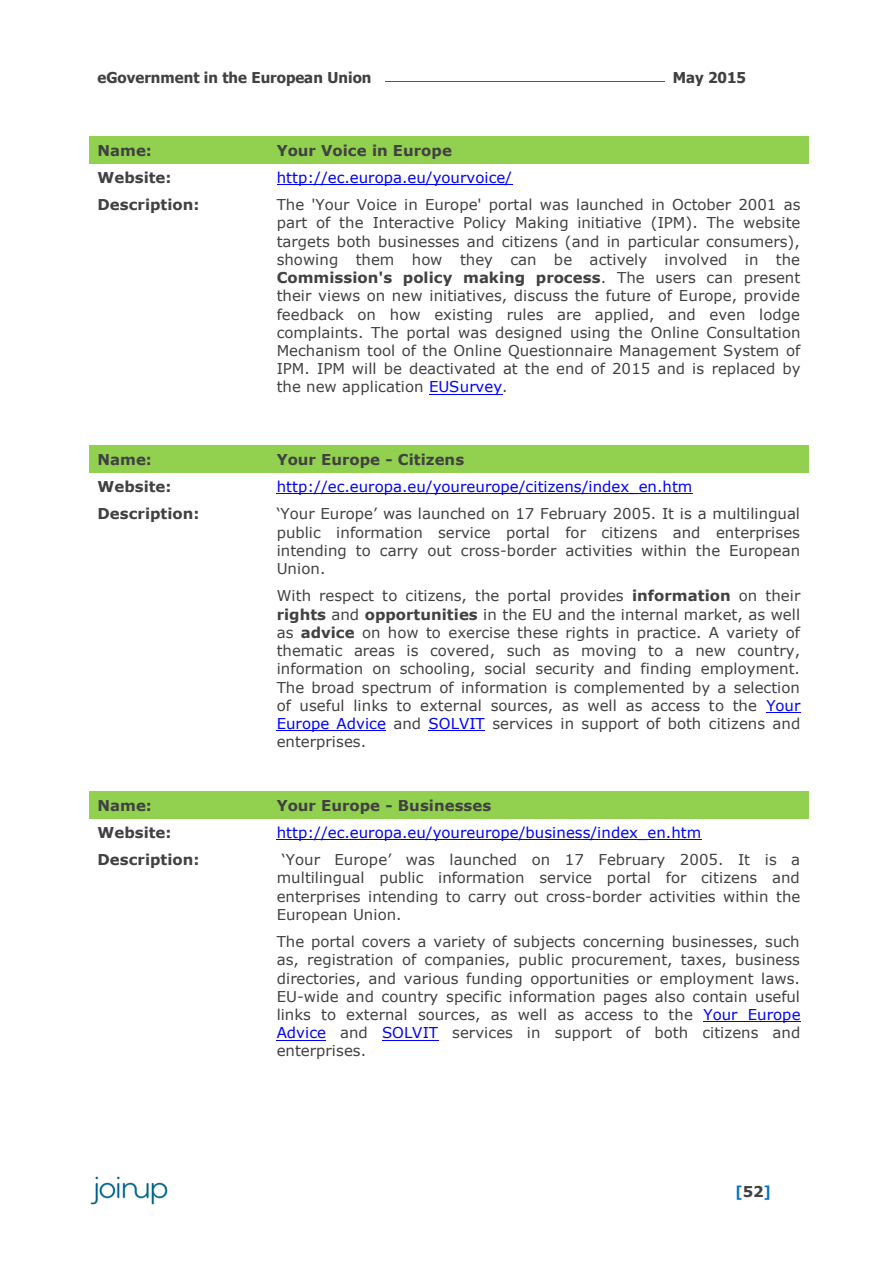
<style>
.page{position:relative;width:893px;height:1263px;background:#fff}
.page>*{position:absolute;margin:0;border:0;box-sizing:border-box;transform-origin:0 0}
.t1{font:15px/18.3px "Verdana";color:#414141;text-align:justify}
.t2{font:15px "Verdana";color:#00f}
.t3{font:700 15px "Verdana";color:#414141}
.t4{font:700 15px "Tahoma";color:#414141}
.t5{font:700 15px "Tahoma";color:#0070c0}
.s1{font-weight:700}
.s2{color:#00f}
.s3{font-family:"Verdana";color:#414141}
</style>
<div class="page">
<img style="left:90px;top:1176px;width:78px;height:29px">
<hr style="left:385px;top:81px;width:280px;height:1px;background:#0070c0">
<div style="left:89px;top:136px;width:180px;height:27px;background:#92d050"></div>
<div style="left:277px;top:141px;width:524px;height:18px;background:#92d050"></div>
<div style="left:269px;top:136px;width:540px;height:5px;background:#92d050"></div>
<hr style="left:269px;top:159px;width:540px;height:4px;background:#92d050">
<hr style="left:277px;top:184px;width:236px;height:1px;background:#00f">
<hr style="left:429px;top:394px;width:73px;height:1px;background:#00f">
<div style="left:89px;top:445px;width:180px;height:28px;background:#92d050"></div>
<div style="left:277px;top:450px;width:524px;height:18px;background:#92d050"></div>
<div style="left:269px;top:445px;width:540px;height:5px;background:#92d050"></div>
<div style="left:269px;top:468px;width:540px;height:5px;background:#92d050"></div>
<hr style="left:277px;top:493px;width:416px;height:1px;background:#00f">
<hr style="left:766px;top:712px;width:35px;height:1px;background:#00f">
<hr style="left:277px;top:730px;width:109px;height:1px;background:#00f">
<hr style="left:429px;top:730px;width:56px;height:1px;background:#00f">
<div style="left:89px;top:791px;width:180px;height:27px;background:#92d050"></div>
<div style="left:277px;top:796px;width:524px;height:18px;background:#92d050"></div>
<div style="left:269px;top:791px;width:540px;height:5px;background:#92d050"></div>
<hr style="left:269px;top:814px;width:540px;height:4px;background:#92d050">
<hr style="left:277px;top:839px;width:425px;height:1px;background:#00f">
<hr style="left:703px;top:1021px;width:98px;height:1px;background:#00f">
<hr style="left:277px;top:1039px;width:49px;height:1px;background:#00f">
<hr style="left:382px;top:1039px;width:56px;height:1px;background:#00f">
<p class="t4" style="left:98px;top:68px;width:275px">eGovernment in the European Union</p>
<p class="t4" style="left:673px;top:68px;width:75px">May 2015</p>
<p class="t3" style="left:98px;top:141px;width:56px">Name:</p>
<p class="t3" style="left:277px;top:141px;width:177px">Your Voice in Europe</p>
<p class="t3" style="left:98px;top:168px;width:76px">Website:</p>
<p class="t2" style="left:277px;top:168px;width:237px">http://ec.europa.eu/yourvoice/</p>
<p class="t3" style="left:98px;top:195px;width:104px">Description:</p>
<p class="t1" style="left:277px;top:195px;width:525px">The 'Your Voice in Europe' portal was launched in October 2001 as part of the Interactive Policy Making initiative (IPM). The website targets both businesses and citizens (and in particular consumers), showing them how they can be actively involved in the <span class="s1">Commission's policy making process</span>. The users can present their views on new initiatives, discuss the future of Europe, provide feedback on how existing rules are applied, and even lodge complaints. The portal was designed using the Online Consultation Mechanism tool of the Online Questionnaire Management System of IPM. IPM will be deactivated at the end of 2015 and is replaced by the new application <span class="s2">EUSurvey</span>.</p>
<p class="t3" style="left:98px;top:450px;width:56px">Name:</p>
<p class="t3" style="left:277px;top:450px;width:189px">Your Europe - Citizens</p>
<p class="t3" style="left:98px;top:477px;width:76px">Website:</p>
<p class="t2" style="left:277px;top:477px;width:417px">http://ec.europa.eu/youreurope/citizens/index_en.htm</p>
<p class="t3" style="left:98px;top:504px;width:104px">Description:</p>
<p class="t1" style="left:277px;top:504px;width:525px">‘Your Europe’ was launched on 17 February 2005. It is a multilingual public information service portal for citizens and enterprises intending to carry out cross-border activities within the European Union.</p>
<p class="t1" style="left:277px;top:586px;width:525px">With respect to citizens, the portal provides <span class="s1">information</span> on their <span class="s1">rights</span> and <span class="s1">opportunities</span> in the EU and the internal market, as well as <span class="s1">advice</span> on how to exercise these rights in practice. A variety of thematic areas is covered, such as moving to a new country, information on schooling, social security and finding employment.<br>The broad spectrum of information is complemented by a selection of useful links to external sources, as well as access to the <span class="s2">Your Europe Advice</span> and <span class="s2">SOLVIT</span> services in support of both citizens and enterprises.</p>
<p class="t3" style="left:98px;top:796px;width:56px">Name:</p>
<p class="t3" style="left:277px;top:796px;width:216px">Your Europe - Businesses</p>
<p class="t3" style="left:98px;top:823px;width:76px">Website:</p>
<p class="t2" style="left:277px;top:823px;width:426px">http://ec.europa.eu/youreurope/business/index_en.htm</p>
<p class="t3" style="left:98px;top:850px;width:104px">Description:</p>
<p class="t1" style="left:277px;top:850px;width:525px;text-indent:5px">‘Your Europe’ was launched on 17 February 2005. It is a multilingual public information service portal for citizens and enterprises intending to carry out cross-border activities within the European Union.</p>
<p class="t1" style="left:277px;top:932px;width:525px">The portal covers a variety of subjects concerning businesses, such as, registration of companies, public procurement, taxes, business directories, and various funding opportunities or employment laws.<br>EU-wide and country specific information pages also contain useful links to external sources, as well as access to the <span class="s2">Your Europe Advice</span> and <span class="s2">SOLVIT</span> services in support of both citizens and enterprises.</p>
<p class="t5" style="left:736px;top:1182px;width:36px">[<span class="s3">52</span>]</p>
</div>
